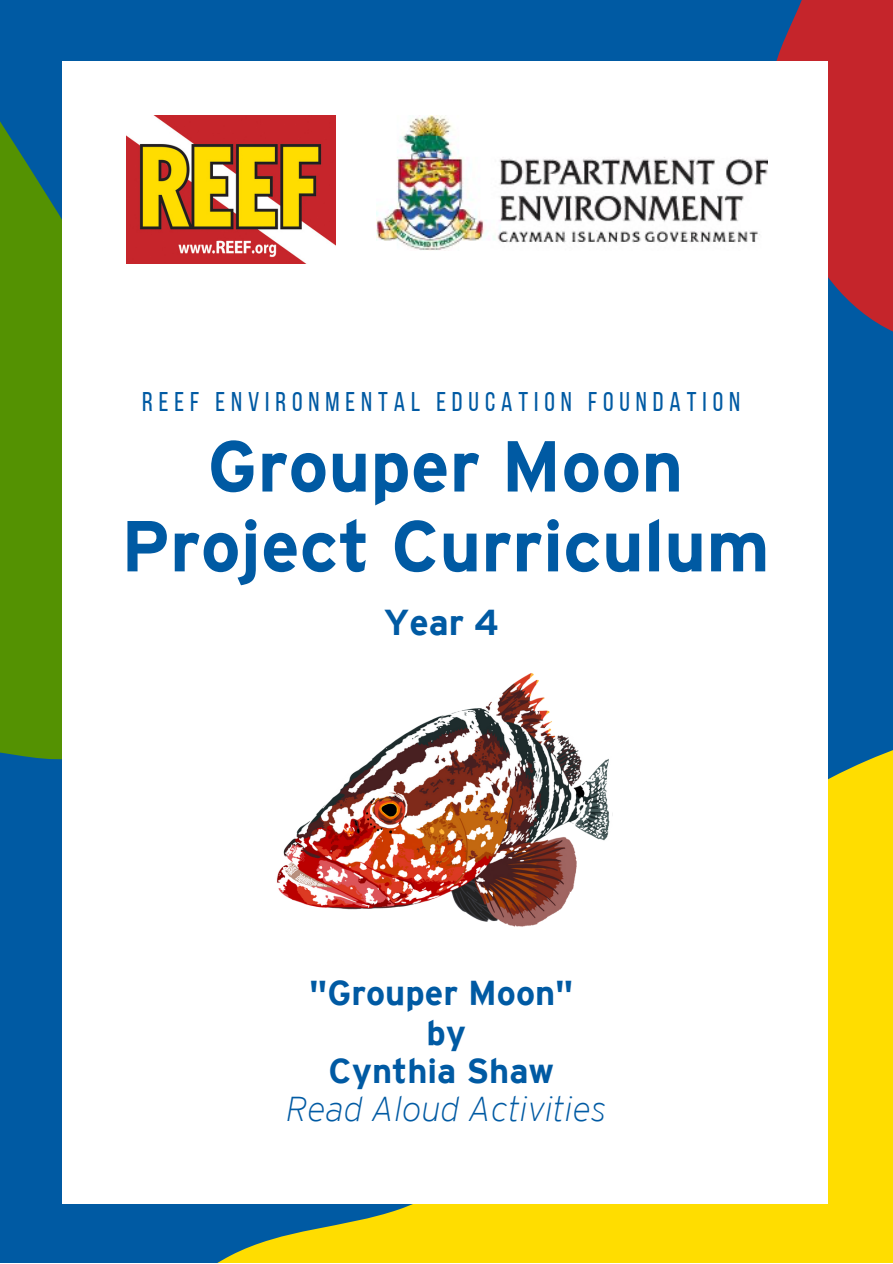
<style>
.page{position:relative;width:893px;height:1264px;background:#fff}
.page>*{position:absolute;margin:0;border:0;box-sizing:border-box;transform-origin:0 0}
.t1{font:700 72px/79.8px "Interstate";color:#005aa3;text-align:center}
.t2{font:700 36px "Interstate";color:#005aa3}
.t3{font:italic 200 34.5px "Interstate";color:#005aa3}
.t4{font:700 34.5px "Interstate Mono";color:#005aa3}
.t5{font:700 34.5px "Interstate";color:#005aa3}
.t6{font:27px "Bebas Neue";letter-spacing:.22em;color:#005aa3}
</style>
<div class="page">
<div style="left:0;top:0;width:892px;height:1262px;background:#005aa3"></div>
<svg style="left:0;top:61px;width:63px;height:729px;fill:#549202"></svg>
<svg style="left:85px;top:719px;width:807px;height:543px;fill:#fd0"></svg>
<svg style="left:776px;top:0;width:116px;height:364px"></svg>
<div style="left:63px;top:61px;width:764px;height:1142px;background:#fff"></div>
<img style="left:126px;top:116px;width:209px;height:147px">
<img style="left:277px;top:673px;width:336px;height:254px">
<img style="left:377px;top:116px;width:390px;height:134px">
<p class="t6" style="left:142px;top:390px;width:599px">REEF ENVIRONMENTAL EDUCATION FOUNDATION</p>
<p class="t1" style="left:121px;top:432px;width:650px">Grouper Moon<br>Project Curriculum</p>
<p class="t2" style="left:384px;top:608px;width:116px">Year 4</p>
<p class="t4" style="left:309px;top:980px;width:266px">"Grouper Moon"</p>
<p class="t5" style="left:426px;top:1019px;width:41px">by</p>
<p class="t5" style="left:328px;top:1057px;width:227px">Cynthia Shaw</p>
<p class="t3" style="left:286px;top:1096px;width:322px">Read Aloud Activities</p>
</div>
